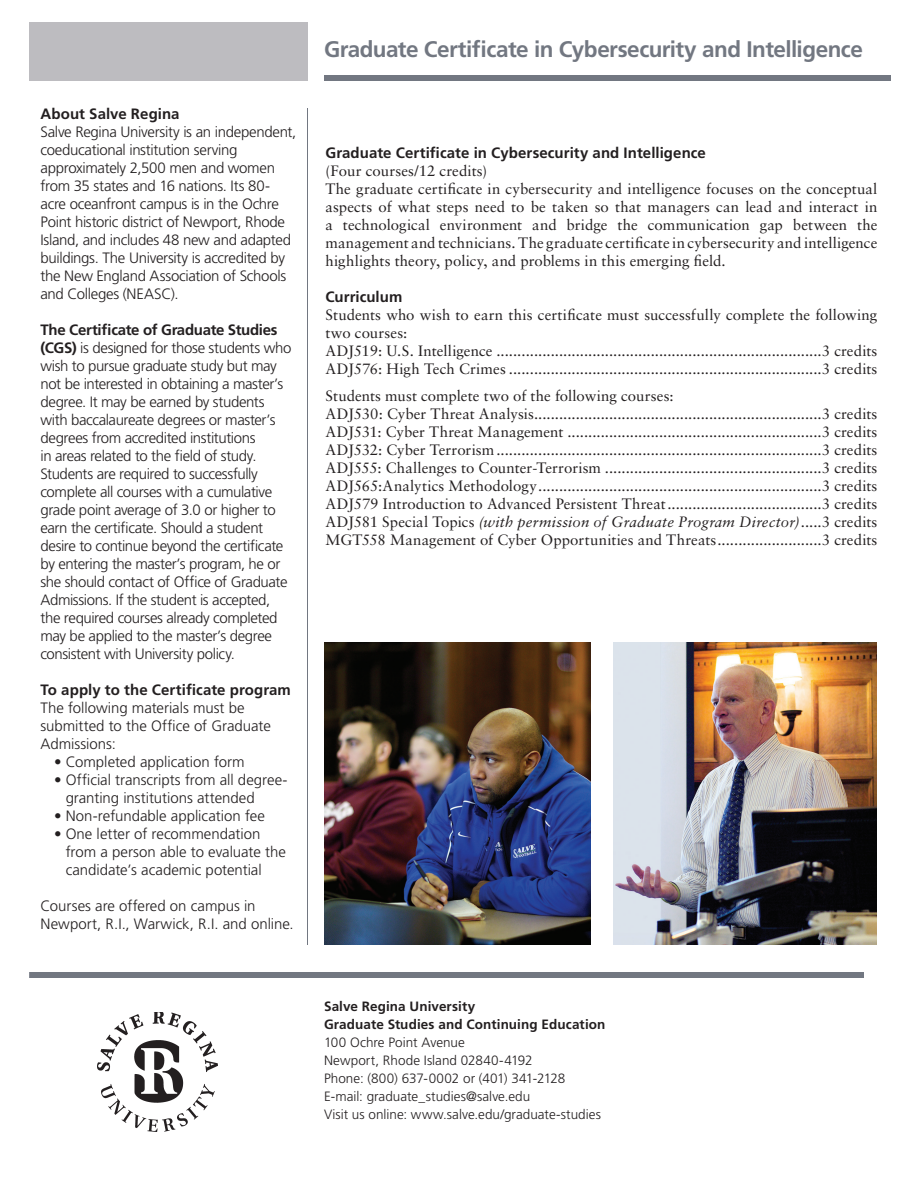
<style>
.page{position:relative;width:918px;height:1188px;background:#fff}
.page>*{position:absolute;margin:0;border:0;box-sizing:border-box;transform-origin:0 0}
.t1{font:700 22.5px "Frutiger LT Std";letter-spacing:-.025em;color:#727781}
.t2{font:15px/18px "Sabon LT Std";letter-spacing:.005em;color:#231f20;text-align:justify}
.sidebar_text{font:300 15px/18px "Frutiger LT Std";letter-spacing:-.02em;color:#231f20}
.sidebar_text-2{font:300 15px/18px "Frutiger LT Std";color:#231f20}
.t3{font:700 15px "Frutiger LT Std";letter-spacing:.005em;color:#231f20}
.t4{font:italic 15px "Sabon LT Std";letter-spacing:.01em;color:#231f20}
.t5{font:300 13.5px "Frutiger LT Std";color:#231f20}
.t6{font:700 13.5px "Frutiger LT Std";letter-spacing:.005em;color:#231f20}
.s1{font-weight:700}
.s2{font-style:normal}
</style>
<div class="page">
<div style="left:29px;top:23px;width:279px;height:58px;background:#bdbcc0"></div>
<div style="left:324px;top:75px;width:567px;height:6px;background:#727781"></div>
<div style="left:29px;top:972px;width:835px;height:6px;background:#727781"></div>
<img style="left:97px;top:1012px;width:121px;height:120px">
<img style="left:614px;top:643px;width:263px;height:302px">
<img style="left:324px;top:643px;width:267px;height:302px">
<hr style="left:307px;top:108px;width:1px;height:837px;background:#727781">
<p class="t3" style="left:40px;top:105px;width:141px">About Salve Regina</p>
<p class="sidebar_text" style="left:40px;top:123px;width:257px">Salve Regina University is an independent, coeducational institution serving approximately 2,500 men and women from 35 states and 16 nations. Its 80- acre oceanfront campus is in the Ochre Point historic district of Newport, Rhode Island, and includes 48 new and adapted buildings. The University is accredited by the New England Association of Schools and Colleges (NEASC).</p>
<p class="sidebar_text" style="left:40px;top:321px;width:252px"><span class="s1">The Certificate of Graduate Studies (CGS)</span> is designed for those students who wish to pursue graduate study but may not be interested in obtaining a master’s degree. It may be earned by students with baccalaureate degrees or master’s degrees from accredited institutions<br>in areas related to the field of study.<br>Students are required to successfully complete all courses with a cumulative grade point average of 3.0 or higher to earn the certificate. Should a student desire to continue beyond the certificate by entering the master’s program, he or she should contact of Office of Graduate Admissions. If the student is accepted, the required courses already completed may be applied to the master’s degree consistent with University policy.</p>
<p class="t3" style="left:40px;top:681px;width:252px">To apply to the Certificate program</p>
<p class="sidebar_text" style="left:40px;top:699px;width:232px">The following materials must be submitted to the Office of Graduate<br>Admissions:</p>
<p class="sidebar_text-2" style="left:54px;top:753px;width:192px">• Completed application form</p>
<p class="sidebar_text" style="left:66px;top:771px;width:223px;text-indent:-12px">• Official transcripts from all degree&shy;granting institutions attended</p>
<p class="sidebar_text-2" style="left:54px;top:807px;width:212px">• Non-refundable application fee</p>
<p class="sidebar_text-2" style="left:66px;top:825px;width:222px;text-indent:-12px">• One letter of recommendation from a person able to evaluate the candidate’s academic potential</p>
<p class="sidebar_text-2" style="left:40px;top:897px;width:255px">Courses are offered on campus in<br>Newport, R.I., Warwick, R.I. and online.</p>
<p class="t1" style="left:324px;top:36px;width:540px">Graduate Certificate in Cybersecurity and Intelligence</p>
<p class="t3" style="left:326px;top:144px;width:382px">Graduate Certificate in Cybersecurity and Intelligence</p>
<p class="t2" style="left:326px;top:162px;width:163px">(Four courses/12 credits)</p>
<p class="t2" style="left:326px;top:180px;width:554px">The graduate certificate in cybersecurity and intelligence focuses on the conceptual aspects of what steps need to be taken so that managers can lead and interact in a technological environment and bridge the communication gap between the management and technicians. The graduate certificate in cybersecurity and intelligence highlights theory, policy, and problems in this emerging field.</p>
<p class="t3" style="left:326px;top:288px;width:78px">Curriculum</p>
<p class="t2" style="left:326px;top:306px;width:553px">Students who wish to earn this certificate must successfully complete the following two courses:</p>
<p class="t2" style="left:326px;top:342px;width:554px">ADJ519: U.S. Intelligence ..............................................................................3 credits</p>
<p class="t2" style="left:326px;top:360px;width:554px">ADJ576: High Tech Crimes ...........................................................................3 credits</p>
<p class="t2" style="left:326px;top:387px;width:350px">Students must complete two of the following courses:</p>
<p class="t2" style="left:326px;top:405px;width:554px">ADJ530: Cyber Threat Analysis.....................................................................3 credits</p>
<p class="t2" style="left:326px;top:423px;width:554px">ADJ531: Cyber Threat Management .............................................................3 credits</p>
<p class="t2" style="left:326px;top:441px;width:554px">ADJ532: Cyber Terrorism ..............................................................................3 credits</p>
<p class="t2" style="left:326px;top:459px;width:554px">ADJ555: Challenges to Counter-Terrorism ....................................................3 credits</p>
<p class="t2" style="left:326px;top:477px;width:554px">ADJ565:Analytics Methodology....................................................................3 credits</p>
<p class="t2" style="left:326px;top:495px;width:554px">ADJ579 Introduction to Advanced Persistent Threat.....................................3 credits</p>
<p class="t4" style="left:326px;top:513px;width:554px"><span class="s2">ADJ581 Special Topics</span> (with permission of Graduate Program Director)<span class="s2">.....3 credits</span></p>
<p class="t2" style="left:326px;top:531px;width:554px">MGT558 Management of Cyber Opportunities and Threats.........................3 credits</p>
<p class="t6" style="left:324px;top:999px;width:153px">Salve Regina University</p>
<p class="t6" style="left:324px;top:1017px;width:283px">Graduate Studies and Continuing Education</p>
<p class="t5" style="left:324px;top:1035px;width:142px">100 Ochre Point Avenue</p>
<p class="t5" style="left:324px;top:1053px;width:210px">Newport, Rhode Island 02840-4192</p>
<p class="t5" style="left:324px;top:1071px;width:243px">Phone: (800) 637-0002 or (401) 341-2128</p>
<p class="t5" style="left:324px;top:1089px;width:208px">E-mail: graduate_studies@salve.edu</p>
<p class="t5" style="left:324px;top:1107px;width:279px">Visit us online: www.salve.edu/graduate-studies</p>
</div>
